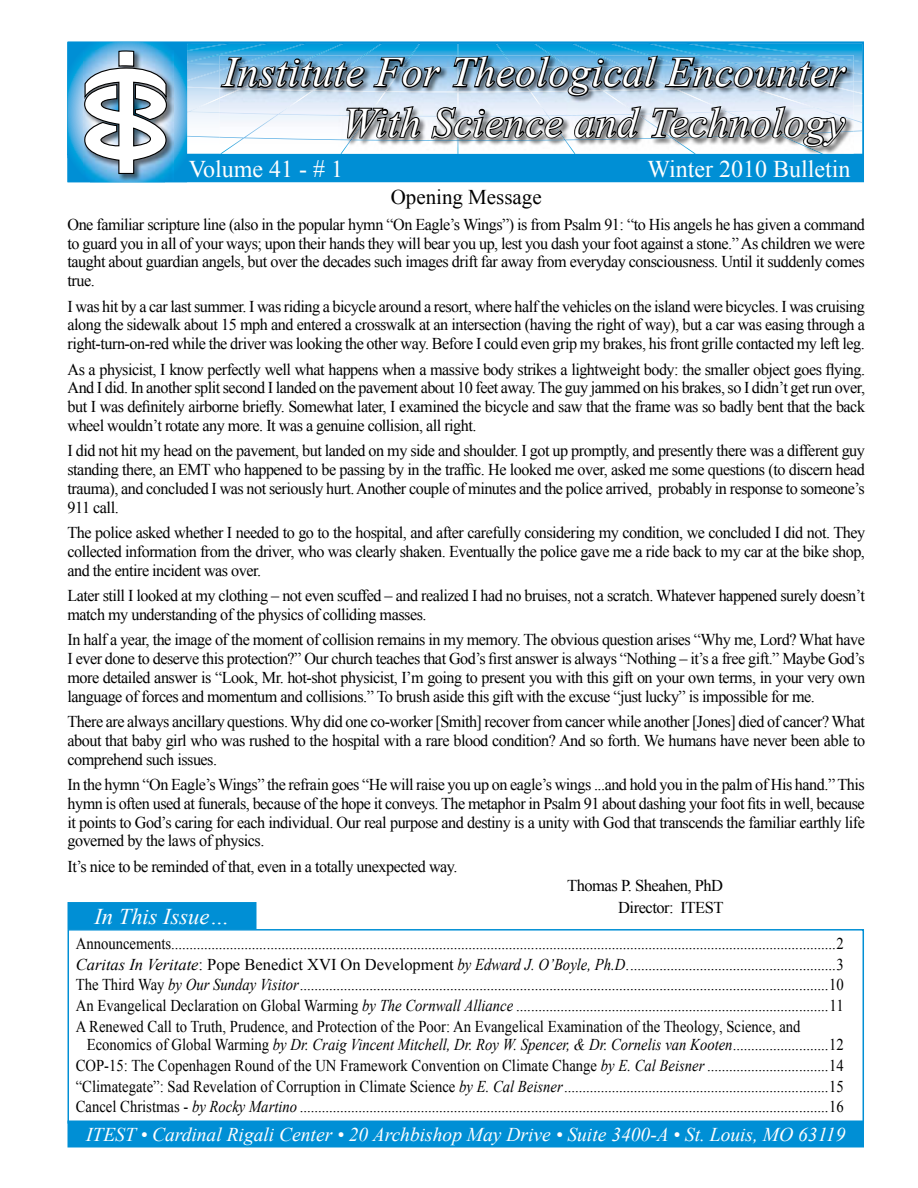
<style>
.page{position:relative;width:918px;height:1188px;background:#fff}
.page>*{position:absolute;margin:0;border:0;box-sizing:border-box;transform-origin:0 0}
.t1{font:italic 42px/50.4px "Times New Roman";letter-spacing:.01em;color:#fff;text-align:right}
.t2{font:24px "Times New Roman";color:#fff}
.t3{font:italic 22.5px "Times New Roman";color:#fff}
.t4{font:21px "Times New Roman";color:#000}
.t5{font:italic 19.5px "Times New Roman";color:#fff}
.t6{font:16.5px/18.8px "Times New Roman";letter-spacing:-.03em;color:#000;text-align:justify}
.t7{font:16.5px/20.9px "Times New Roman";letter-spacing:-.03em;color:#000;text-align:justify;scale:.89 1}
.s1{font-style:italic}
</style>
<div class="page">
<div style="left:68px;top:1121px;width:795px;height:26px;background:#008fd5"></div>
<div style="left:68px;top:1120px;width:796px;height:27px;border:2px solid #008fd5"></div>
<svg style="left:68px;top:42px;width:796px;height:140px;background:#70a5c2"></svg>
<div style="left:68px;top:929px;width:796px;height:195px;border:2px solid #008fd5"></div>
<div style="left:68px;top:903px;width:188px;height:25px;background:#008fd5"></div>
<div style="left:68px;top:902px;width:188px;height:27px;border:2px solid #008fd4"></div>
<h1 class="t1" style="left:223px;top:46px;width:624px">Institute For Theological Encounter<br>With Science and Technology</h1>
<h2 class="t2" style="left:189px;top:152px;width:156px">Volume 41 - # 1</h2>
<h2 class="t2" style="left:648px;top:153px;width:205px">Winter 2010 Bulletin</h2>
<p class="t4" style="left:391px;top:183px;width:153px">Opening Message</p>
<p class="t6" style="left:68px;top:215px;width:799px">One familiar scripture line (also in the popular hymn “On Eagle’s Wings”) is from Psalm 91: “to His angels he has given a command to guard you in all of your ways; upon their hands they will bear you up, lest you dash your foot against a stone.” As children we were taught about guardian angels, but over the decades such images drift far away from everyday consciousness. Until it suddenly comes true.</p>
<p class="t6" style="left:68px;top:296px;width:799px">I was hit by a car last summer. I was riding a bicycle around a resort, where half the vehicles on the island were bicycles. I was cruising along the sidewalk about 15 mph and entered a crosswalk at an intersection (having the right of way), but a car was easing through a right-turn-on-red while the driver was looking the other way. Before I could even grip my brakes, his front grille contacted my left leg.</p>
<p class="t6" style="left:68px;top:359px;width:799px">As a physicist, I know perfectly well what happens when a massive body strikes a lightweight body: the smaller object goes flying.<br>And I did. In another split second I landed on the pavement about 10 feet away. The guy jammed on his brakes, so I didn’t get run over, but I was definitely airborne briefly. Somewhat later, I examined the bicycle and saw that the frame was so badly bent that the back wheel wouldn’t rotate any more. It was a genuine collision, all right.</p>
<p class="t6" style="left:68px;top:441px;width:799px">I did not hit my head on the pavement, but landed on my side and shoulder. I got up promptly, and presently there was a different guy standing there, an EMT who happened to be passing by in the traffic. He looked me over, asked me some questions (to discern head trauma), and concluded I was not seriously hurt. Another couple of minutes and the police arrived, probably in response to someone’s 911 call.</p>
<p class="t6" style="left:68px;top:523px;width:799px">The police asked whether I needed to go to the hospital, and after carefully considering my condition, we concluded I did not. They collected information from the driver, who was clearly shaken. Eventually the police gave me a ride back to my car at the bike shop, and the entire incident was over.</p>
<p class="t6" style="left:68px;top:586px;width:799px">Later still I looked at my clothing – not even scuffed – and realized I had no bruises, not a scratch. Whatever happened surely doesn’t match my understanding of the physics of colliding masses.</p>
<p class="t6" style="left:68px;top:630px;width:799px">In half a year, the image of the moment of collision remains in my memory. The obvious question arises “Why me, Lord? What have I ever done to deserve this protection?” Our church teaches that God’s first answer is always “Nothing – it’s a free gift.” Maybe God’s more detailed answer is “Look, Mr. hot-shot physicist, I’m going to present you with this gift on your own terms, in your very own language of forces and momentum and collisions.” To brush aside this gift with the excuse “just lucky” is impossible for me.</p>
<p class="t6" style="left:68px;top:712px;width:799px">There are always ancillary questions. Why did one co-worker [Smith] recover from cancer while another [Jones] died of cancer? What about that baby girl who was rushed to the hospital with a rare blood condition? And so forth. We humans have never been able to comprehend such issues.</p>
<p class="t6" style="left:68px;top:775px;width:799px">In the hymn “On Eagle’s Wings” the refrain goes “He will raise you up on eagle’s wings ...and hold you in the palm of His hand.” This hymn is often used at funerals, because of the hope it conveys. The metaphor in Psalm 91 about dashing your foot fits in well, because it points to God’s caring for each individual. Our real purpose and destiny is a unity with God that transcends the familiar earthly life governed by the laws of physics.</p>
<p class="t6" style="left:68px;top:857px;width:391px">It’s nice to be reminded of that, even in a totally unexpected way.</p>
<p class="t6" style="left:567px;top:875px;width:158px;line-height:21.8px;text-align:right">Thomas P. Sheahen, PhD<br>Director: ITEST</p>
<h3 class="t3" style="left:94px;top:901px;width:137px">In This Issue…</h3>
<p class="t7" style="left:76px;top:933px;width:864px">Announcements .....................................................................................................................................................................................2<br><span class="s1">Caritas In Veritate</span>: Pope Benedict XVI On Development <span class="s1">by Edward J. O’Boyle, Ph.D</span>. ........................................................3<br>The Third Way <span class="s1">by Our Sunday Visitor</span> ................................................................................................................................................10<br>An Evangelical Declaration on Global Warming <span class="s1">by The Cornwall Alliance</span> .....................................................................................11<br>A Renewed Call to Truth, Prudence, and Protection of the Poor: An Evangelical Examination of the Theology, Science, and</p>
<p class="t7" style="left:76px;top:1034px;width:864px;text-indent:11px">Economics of Global Warming <span class="s1">by Dr. Craig Vincent Mitchell, Dr. Roy W. Spencer, &amp; Dr. Cornelis van Kooten</span> ..........................12<br>COP-15: The Copenhagen Round of the UN Framework Convention on Climate Change <span class="s1">by E. Cal Beisner</span> .................................14 “Climategate”: Sad Revelation of Corruption in Climate Science <span class="s1">by E. Cal Beisner</span> ........................................................................15<br>Cancel Christmas - <span class="s1">by Rocky Martino</span> ................................................................................................................................................16</p>
<p class="t5" style="left:86px;top:1121px;width:761px">ITEST • Cardinal Rigali Center • 20 Archbishop May Drive • Suite 3400-A • St. Louis, MO 63119</p>
</div>
